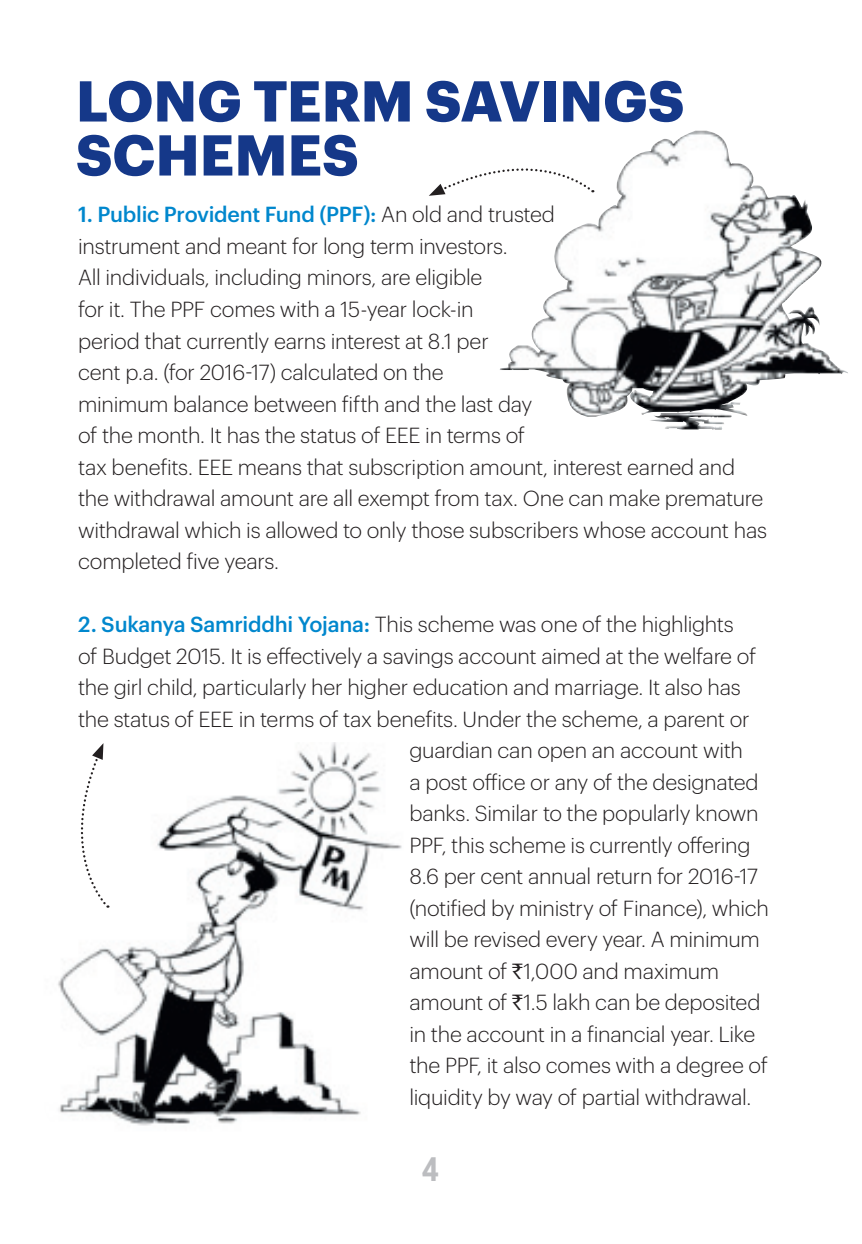
<style>
.page{position:relative;width:862px;height:1244px;background:#fff}
.page>*{position:absolute;margin:0;border:0;box-sizing:border-box;transform-origin:0 0}
.t1{font:700 56.25px/54px "Graphik";color:#153889}
.t2{font:700 33.75px "Gotham X Narrow";color:#bcbdc0}
.t3{font:300 21.38px/31.5px "Graphik";letter-spacing:-.015em;color:#231f20}
.s1{font-weight:500;color:#0087cd}
.s2{font-family:"Rupee Foradian";font-weight:400}
</style>
<div class="page">
<img style="left:500px;top:131px;width:347px;height:286px">
<img style="left:58px;top:742px;width:344px;height:384px">
<svg style="left:63px;top:743px;width:45px;height:164px"></svg>
<svg style="left:429px;top:150px;width:164px;height:46px"></svg>
<h1 class="t1" style="left:76px;top:69px;width:609px">LONG TERM SAVINGS<br>SCHEMES</h1>
<p class="t3" style="left:78px;top:197px;width:690px"><span class="s1">1. Public Provident Fund (PPF):</span> An old and trusted<br>instrument and meant for long term investors.<br>All individuals, including minors, are eligible<br>for it. The PPF comes with a 15-year lock-in<br>period that currently earns interest at 8.1 per<br>cent p.a. (for 2016-17) calculated on the<br>minimum balance between fifth and the last day<br>of the month. It has the status of EEE in terms of<br>tax benefits. EEE means that subscription amount, interest earned and the withdrawal amount are all exempt from tax. One can make premature withdrawal which is allowed to only those subscribers whose account has completed five years.</p>
<p class="t3" style="left:78px;top:607px;width:656px"><span class="s1">2. Sukanya Samriddhi Yojana:</span> This scheme was one of the highlights</p>
<p class="t3" style="left:78px;top:638px;width:679px">of Budget 2015. It is effectively a savings account aimed at the welfare of</p>
<p class="t3" style="left:78px;top:670px;width:664px">the girl child, particularly her higher education and marriage. It also has</p>
<p class="t3" style="left:78px;top:701px;width:672px">the status of EEE in terms of tax benefits. Under the scheme, a parent or</p>
<p class="t3" style="left:409px;top:733px;width:335px">guardian can open an account with</p>
<p class="t3" style="left:409px;top:764px;width:350px">a post office or any of the designated</p>
<p class="t3" style="left:409px;top:796px;width:350px">banks. Similar to the popularly known</p>
<p class="t3" style="left:409px;top:827px;width:342px">PPF, this scheme is currently offering</p>
<p class="t3" style="left:409px;top:859px;width:349px">8.6 per cent annual return for 2016-17</p>
<p class="t3" style="left:409px;top:890px;width:361px">(notified by ministry of Finance), which</p>
<p class="t3" style="left:409px;top:922px;width:352px">will be revised every year. A minimum</p>
<p class="t3" style="left:409px;top:953px;width:311px">amount of <span class="s2">`</span>1,000 and maximum</p>
<p class="t3" style="left:409px;top:985px;width:352px">amount of <span class="s2">`</span>1.5 lakh can be deposited</p>
<p class="t3" style="left:409px;top:1016px;width:347px">in the account in a financial year. Like</p>
<p class="t3" style="left:409px;top:1048px;width:359px">the PPF, it also comes with a degree of</p>
<p class="t3" style="left:409px;top:1079px;width:343px">liquidity by way of partial withdrawal.</p>
<h2 class="t2" style="left:421px;top:1148px;width:19px">4</h2>
</div>
